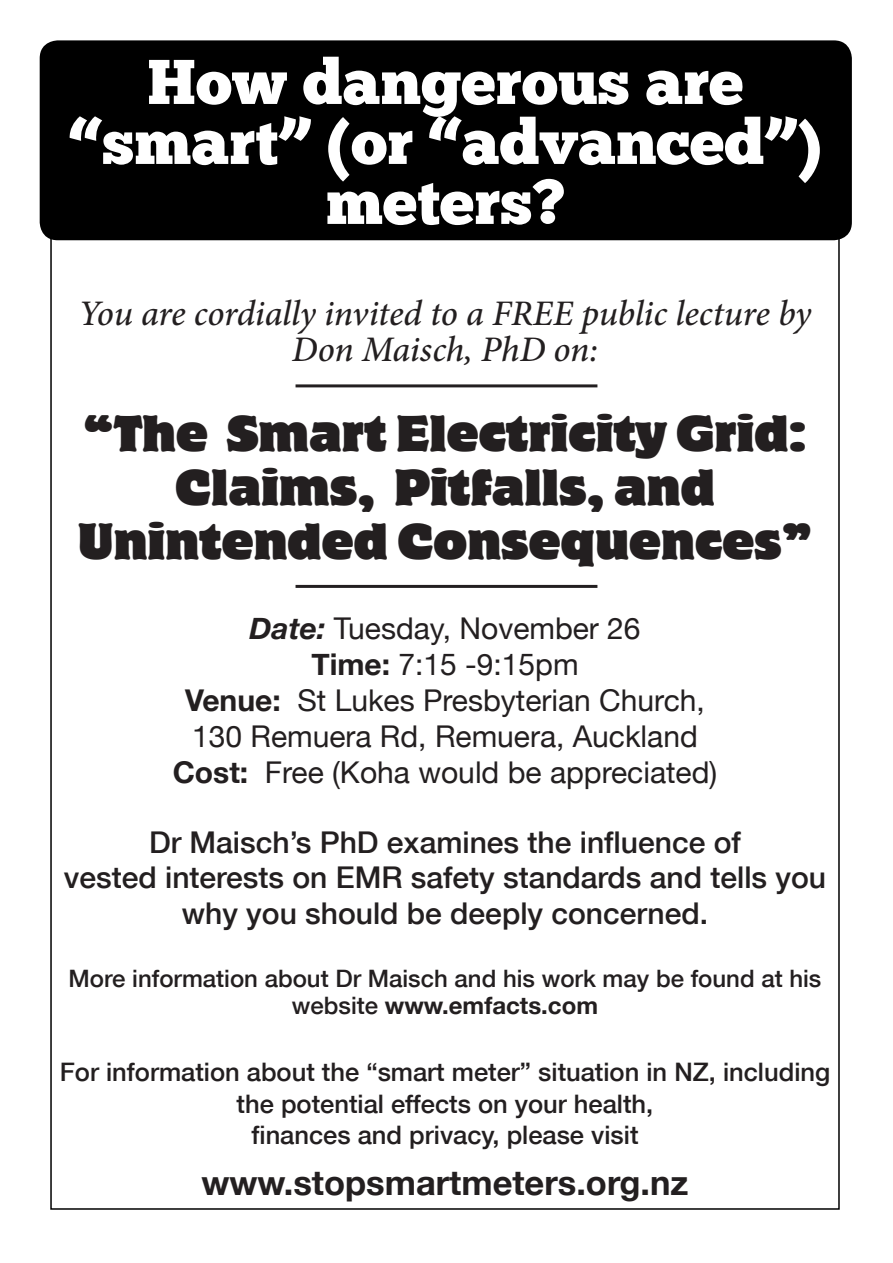
<style>
.page{position:relative;width:893px;height:1263px;background:#fff}
.page>*{position:absolute;margin:0;border:0;box-sizing:border-box;transform-origin:0 0}
.t1{font:63px/60px "Chunk Five";color:#fff;text-align:center}
.t2{font:45px/54px "Motter Corpus OSITCTT";color:#231f20;text-align:center}
.t3{font:italic 500 36px/36px "Minion Pro";letter-spacing:-.01em;color:#231f20;text-align:center}
.t4{font:700 34.5px "Helvetica Neue";color:#231f20}
.t5{font:30px/36px "Helvetica Neue";color:#231f20;text-align:center}
.t6{font:500 30px/35.2px "Helvetica Neue";color:#231f20;text-align:center}
.t7{font:500 25.5px/31.5px "Helvetica Neue";color:#231f20;text-align:center}
.t8{font:500 24px/27px "Helvetica Neue";color:#231f20;text-align:center}
.s1{font-weight:700;font-style:italic}
.s2{font-weight:700}
</style>
<div class="page">
<div style="left:40px;top:40px;width:812px;height:200px;background:#000;border-radius:18px"></div>
<hr style="left:296px;top:384px;width:301px;height:3px;background:#231f20">
<hr style="left:296px;top:585px;width:301px;height:3px;background:#231f20">
<h1 class="t1" style="left:70px;top:52px;width:753px">How dangerous are “smart” (or “advanced”) meters?</h1>
<p class="t3" style="left:79px;top:296px;width:734px">You are cordially invited to a FREE public lecture by<br>Don Maisch, PhD on:</p>
<h2 class="t2" style="left:78px;top:406px;width:736px">“The Smart Electricity Grid:<br>Claims, Pitfalls, and<br>Unintended Consequences”</h2>
<p class="t5" style="left:173px;top:608px;width:546px"><span class="s1">Date:</span> Tuesday, November 26<br><span class="s2">Time:</span> 7:15 -9:15pm<br><span class="s2">Venue:</span> St Lukes Presbyterian Church,<br>130 Remuera Rd, Remuera, Auckland<br><span class="s2">Cost:</span> Free (Koha would be appreciated)</p>
<p class="t6" style="left:64px;top:823px;width:764px">Dr Maisch’s PhD examines the influence of<br>vested interests on EMR safety standards and tells you why you should be deeply concerned.</p>
<p class="t8" style="left:69px;top:963px;width:754px">More information about Dr Maisch and his work may be found at his website <span class="s2">www.emfacts.com</span></p>
<p class="t7" style="left:60px;top:1055px;width:772px">For information about the “smart meter” situation in NZ, including the potential effects on your health,<br>finances and privacy, please visit</p>
<p class="t4" style="left:201px;top:1152px;width:489px">www.stopsmartmeters.org.nz</p>
</div>
